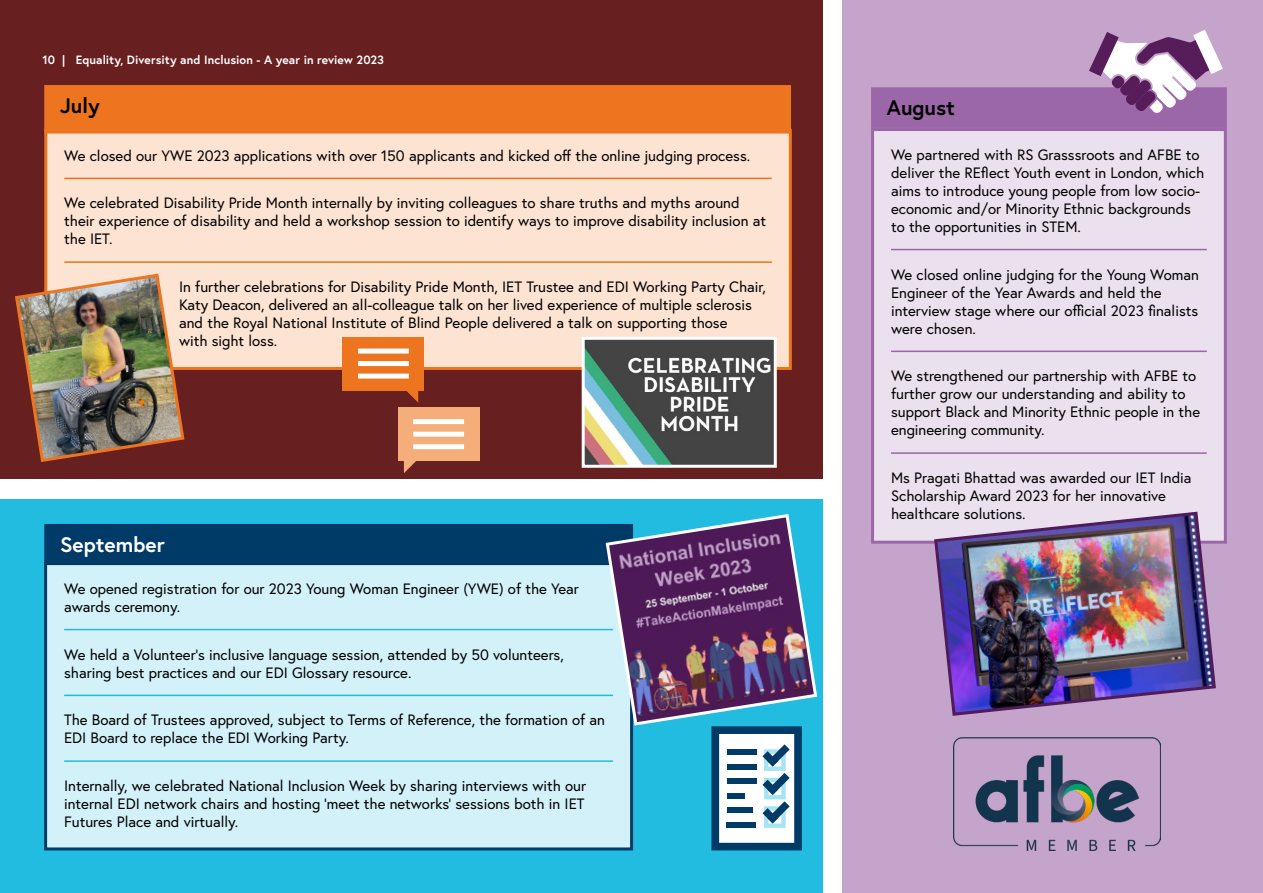
<style>
.page{position:relative;width:1263px;height:893px;background:#fff}
.page>*{position:absolute;margin:0;border:0;box-sizing:border-box;transform-origin:0 0}
.t1{font:700 21px "Europa";color:#000}
.t2{font:700 21px "Europa";color:#fff}
.t3{font:15px/18px "Europa";color:#000}
.t4{font:700 12px "Europa";letter-spacing:.005em;color:#fff}
</style>
<div class="page">
<div style="left:0;top:500px;width:822px;height:393px;background:#23bce1"></div>
<div style="left:842px;top:0;width:421px;height:893px;background:#c4a4cb"></div>
<div style="left:0;top:0;width:822px;height:478px;background:#671f20"></div>
<div style="left:46px;top:130px;width:744px;height:238px;background:#fce3d2"></div>
<hr style="left:64px;top:178px;width:708px;height:1px;background:#ee7520">
<hr style="left:64px;top:261px;width:708px;height:2px;background:#ee7520">
<div style="left:46px;top:87px;width:743px;height:45px;background:#ee7520"></div>
<div style="left:44px;top:85px;width:747px;height:49px;border:3px solid #ee7520"></div>
<div style="left:46px;top:525px;width:586px;height:37px;background:#003a66"></div>
<div style="left:44px;top:524px;width:589px;height:39px;border:3px solid #003a66"></div>
<div style="left:46px;top:564px;width:586px;height:285px;background:#d3f1f9"></div>
<hr style="left:64px;top:629px;width:549px;height:1px;background:#23bce1">
<hr style="left:64px;top:695px;width:549px;height:1px;background:#23bce1">
<hr style="left:64px;top:760px;width:549px;height:2px;background:#23bce1">
<div style="left:44px;top:562px;width:589px;height:288px;border:3px solid #003a66"></div>
<div style="left:872px;top:130px;width:353px;height:412px;background:#ebe1ee"></div>
<hr style="left:891px;top:249px;width:316px;height:1px;background:#9c67a8">
<hr style="left:891px;top:351px;width:316px;height:1px;background:#9c67a8">
<hr style="left:891px;top:452px;width:316px;height:2px;background:#9c67a8">
<div style="left:871px;top:128px;width:356px;height:416px;border:3px solid #9c67a8"></div>
<div style="left:872px;top:89px;width:353px;height:37px;background:#9c67a8"></div>
<div style="left:871px;top:87px;width:356px;height:41px;border:3px solid #9c67a8"></div>
<img style="left:953px;top:738px;width:208px;height:112px">
<img style="left:586px;top:341px;width:187px;height:123px">
<div style="left:582px;top:337px;width:195px;height:131px;border:3px solid #fff"></div>
<img style="left:932px;top:511px;width:285px;height:205px">
<img style="left:604px;top:514px;width:214px;height:213px">
<svg style="left:711px;top:726px;width:91px;height:124px;background:#9ab5c6"></svg>
<div style="left:727px;top:749px;width:30px;height:6px;background:#003a66"></div>
<div style="left:727px;top:764px;width:30px;height:5px;background:#003a66"></div>
<div style="left:727px;top:778px;width:30px;height:6px;background:#003a66"></div>
<div style="left:727px;top:793px;width:18px;height:6px;background:#003a66"></div>
<div style="left:727px;top:808px;width:26px;height:5px;background:#003a66"></div>
<div style="left:727px;top:822px;width:29px;height:6px;background:#003a66"></div>
<svg style="left:1089px;top:30px;width:134px;height:83px"></svg>
<img style="left:15px;top:272px;width:171px;height:190px">
<div style="left:343px;top:337px;width:81px;height:53px;background:#ee7520"></div>
<svg style="left:397px;top:390px;width:21px;height:13px"></svg>
<div style="left:398px;top:407px;width:82px;height:54px;background:#f5ad7a"></div>
<svg style="left:404px;top:461px;width:12px;height:12px"></svg>
<div style="left:358px;top:374px;width:51px;height:5px;background:#fff"></div>
<div style="left:358px;top:361px;width:51px;height:5px;background:#fff"></div>
<div style="left:358px;top:349px;width:51px;height:5px;background:#fff"></div>
<div style="left:413px;top:444px;width:51px;height:5px;background:#fff"></div>
<div style="left:413px;top:432px;width:51px;height:5px;background:#fff"></div>
<div style="left:413px;top:419px;width:51px;height:5px;background:#fff"></div>
<p class="t4" style="left:43px;top:51px;width:343px">10 | Equality, Diversity and Inclusion - A year in review 2023</p>
<h1 class="t1" style="left:60px;top:91px;width:41px">July</h1>
<p class="t3" style="left:64px;top:146px;width:687px">We closed our YWE 2023 applications with over 150 applicants and kicked off the online judging process.</p>
<p class="t3" style="left:64px;top:194px;width:703px">We celebrated Disability Pride Month internally by inviting colleagues to share truths and myths around their experience of disability and held a workshop session to identify ways to improve disability inclusion at the IET.</p>
<p class="t3" style="left:179px;top:278px;width:588px">In further celebrations for Disability Pride Month, IET Trustee and EDI Working Party Chair, Katy Deacon, delivered an all-colleague talk on her lived experience of multiple sclerosis and the Royal National Institute of Blind People delivered a talk on supporting those<br>with sight loss.</p>
<h1 class="t2" style="left:60px;top:530px;width:106px">September</h1>
<p class="t3" style="left:64px;top:579px;width:516px">We opened registration for our 2023 Young Woman Engineer (YWE) of the Year awards ceremony.</p>
<p class="t3" style="left:64px;top:645px;width:501px">We held a Volunteer’s inclusive language session, attended by 50 volunteers, sharing best practices and our EDI Glossary resource.</p>
<p class="t3" style="left:64px;top:711px;width:542px">The Board of Trustees approved, subject to Terms of Reference, the formation of an<br>EDI Board to replace the EDI Working Party.</p>
<p class="t3" style="left:64px;top:777px;width:523px;text-align:justify">Internally, we celebrated National Inclusion Week by sharing interviews with our internal EDI network chairs and hosting ‘meet the networks’ sessions both in IET Futures Place and virtually.</p>
<h1 class="t1" style="left:887px;top:94px;width:70px">August</h1>
<p class="t3" style="left:891px;top:145px;width:315px">We partnered with RS Grasssroots and AFBE to deliver the REflect Youth event in London, which aims to introduce young people from low socio&shy;economic and/or Minority Ethnic backgrounds to the opportunities in STEM.</p>
<p class="t3" style="left:891px;top:265px;width:309px">We closed online judging for the Young Woman Engineer of the Year Awards and held the interview stage where our official 2023 finalists were chosen.</p>
<p class="t3" style="left:891px;top:367px;width:311px">We strengthened our partnership with AFBE to further grow our understanding and ability to support Black and Minority Ethnic people in the engineering community.</p>
<p class="t3" style="left:891px;top:469px;width:302px">Ms Pragati Bhattad was awarded our IET India<br>Scholarship Award 2023 for her innovative healthcare solutions.</p>
</div>
